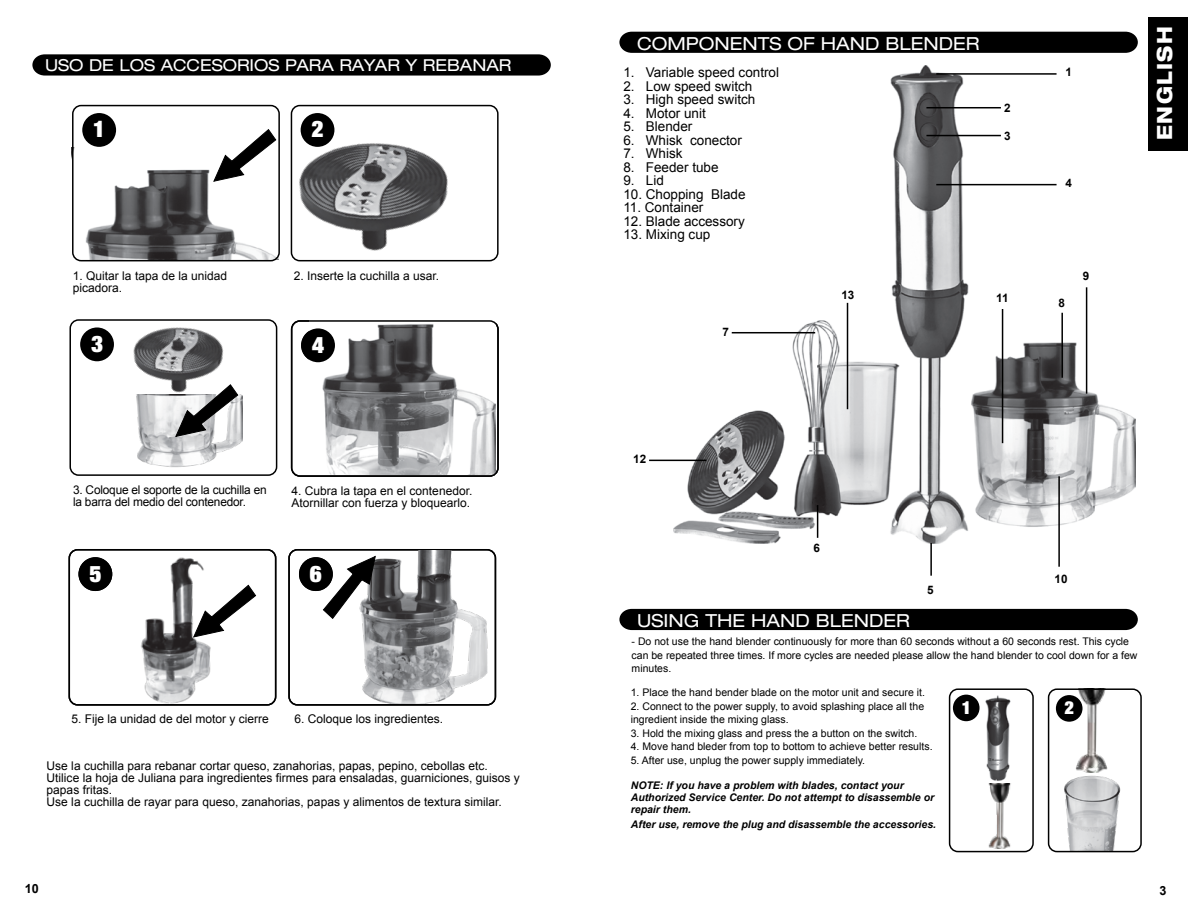
<style>
.page{position:relative;width:1188px;height:918px;background:#fff}
.page>*{position:absolute;margin:0;border:0;box-sizing:border-box;transform-origin:0 0}
.t1{font:900 expanded 22.95px "Helvetica Neue";color:#fff}
.t2{font:800 expanded 21px "Helvetica Neue";letter-spacing:.075em;color:#fff;scale:.86 1}
.t3{font:expanded 18px "Helvetica Neue";color:#fff}
.t4{font:900 expanded 18px "Helvetica Neue";color:#fff}
.t5{font:expanded 16.5px "Helvetica Neue";color:#fff}
.t6{font:13.5px "Arial";color:#000}
.t7{font:700 12.6px "Arial";color:#000}
.t8{font:12px/12px "Arial";color:#000}
.t9{font:700 11.7px "Arial";color:#000}
.t10{font:10.5px/13.5px "Arial";color:#000}
.t11{font:italic 700 10.5px/12px "Arial";color:#000}
</style>
<div class="page">
<img style="left:673px;top:66px;width:463px;height:478px">
<div style="left:619px;top:32px;width:519px;height:21px;background:#000"></div>
<div style="left:1148px;top:17px;width:40px;height:133px;background:#000"></div>
<div style="left:619px;top:609px;width:519px;height:21px;background:#000"></div>
<hr style="left:817px;top:505px;width:1px;height:33px;background:#000">
<hr style="left:930px;top:543px;width:2px;height:33px;background:#000">
<hr style="left:1058px;top:476px;width:2px;height:91px;background:#000">
<hr style="left:847px;top:303px;width:1px;height:106px;background:#000">
<hr style="left:1086px;top:287px;width:1px;height:107px;background:#000">
<hr style="left:1061px;top:313px;width:2px;height:65px;background:#000">
<hr style="left:1002px;top:309px;width:1px;height:134px;background:#000">
<hr style="left:732px;top:332px;width:83px;height:1px;background:#000">
<hr style="left:936px;top:73px;width:121px;height:2px;background:#000">
<hr style="left:936px;top:184px;width:121px;height:1px;background:#000">
<hr style="left:926px;top:107px;width:75px;height:1px;background:#000">
<hr style="left:926px;top:135px;width:75px;height:1px;background:#000">
<hr style="left:649px;top:460px;width:57px;height:1px;background:#000">
<img style="left:1064px;top:691px;width:41px;height:70px">
<img style="left:1047px;top:761px;width:74px;height:91px">
<img style="left:988px;top:784px;width:23px;height:64px">
<div style="left:1048px;top:688px;width:94px;height:164px;border:2px solid #000;border-radius:8px"></div>
<div style="left:949px;top:688px;width:85px;height:164px;border:2px solid #000;border-radius:8px"></div>
<div style="left:1056px;top:695px;width:27px;height:27px;background:#000;border-radius:50%"></div>
<img style="left:985px;top:695px;width:26px;height:86px">
<div style="left:953px;top:695px;width:27px;height:26px;background:#000;border-radius:50%"></div>
<img style="left:72px;top:169px;width:191px;height:89px">
<img style="left:263px;top:104px;width:235px;height:158px">
<img style="left:112px;top:327px;width:130px;height:68px">
<img style="left:309px;top:323px;width:186px;height:151px">
<div style="left:291px;top:320px;width:208px;height:157px;border:2px solid #000;border-radius:8px"></div>
<div style="left:69px;top:549px;width:207px;height:157px;border:2px solid #000;border-radius:8px"></div>
<div style="left:288px;top:549px;width:208px;height:157px;border:2px solid #000;border-radius:8px"></div>
<div style="left:301px;top:328px;width:34px;height:34px;background:#000;border-radius:50%"></div>
<div style="left:78px;top:557px;width:34px;height:34px;background:#000;border-radius:50%"></div>
<div style="left:299px;top:557px;width:34px;height:34px;background:#000;border-radius:50%"></div>
<img style="left:113px;top:557px;width:113px;height:149px">
<svg style="left:193px;top:585px;width:63px;height:53px"></svg>
<div style="left:72px;top:105px;width:208px;height:156px;border:2px solid #000;border-radius:8px"></div>
<div style="left:291px;top:105px;width:208px;height:156px;border:2px solid #000;border-radius:8px"></div>
<div style="left:69px;top:319px;width:208px;height:157px;border:2px solid #000;border-radius:8px"></div>
<div style="left:82px;top:113px;width:34px;height:34px;background:#000;border-radius:50%"></div>
<div style="left:301px;top:113px;width:33px;height:34px;background:#000;border-radius:50%"></div>
<div style="left:80px;top:327px;width:34px;height:34px;background:#000;border-radius:50%"></div>
<svg style="left:213px;top:129px;width:63px;height:53px"></svg>
<img style="left:136px;top:395px;width:107px;height:73px">
<svg style="left:175px;top:384px;width:63px;height:53px"></svg>
<svg style="left:32px;top:54px;width:519px;height:22px;background:#0c0c0c"></svg>
<img style="left:333px;top:550px;width:164px;height:153px">
<svg style="left:323px;top:556px;width:53px;height:63px"></svg>
<h3 class="t5" style="left:45px;top:55px;width:468px">USO DE LOS ACCESORIOS PARA RAYAR Y REBANAR</h3>
<h1 class="t1" style="left:93px;top:115px;width:13px">1</h1>
<h1 class="t1" style="left:312px;top:115px;width:13px">2</h1>
<p class="t8" style="left:73px;top:269px;width:156px">1. Quitar la tapa de la unidad picadora.</p>
<p class="t8" style="left:294px;top:269px;width:147px">2. Inserte la cuchilla a usar.</p>
<h1 class="t1" style="left:91px;top:329px;width:13px">3</h1>
<h1 class="t1" style="left:312px;top:330px;width:13px">4</h1>
<p class="t8" style="left:73px;top:484px;width:195px">3. Coloque el soporte de la cuchilla en la barra del medio del contenedor.</p>
<p class="t8" style="left:292px;top:485px;width:182px">4. Cubra la tapa en el contenedor.<br>Atornillar con fuerza y bloquearlo.</p>
<h1 class="t1" style="left:89px;top:559px;width:13px">5</h1>
<h1 class="t1" style="left:310px;top:559px;width:13px">6</h1>
<p class="t8" style="left:71px;top:713px;width:199px">5. Fije la unidad de del motor y cierre</p>
<p class="t8" style="left:294px;top:713px;width:150px">6. Coloque los ingredientes.</p>
<p class="t8" style="left:47px;top:759px;width:475px">Use la cuchilla para rebanar cortar queso, zanahorias, papas, pepino, cebollas etc.<br>Utilice la hoja de Juliana para ingredientes firmes para ensaladas, guarniciones, guisos y papas fritas.<br>Use la cuchilla de rayar para queso, zanahorias, papas y alimentos de textura similar.</p>
<h3 class="t3" style="left:637px;top:32px;width:344px">COMPONENTS OF HAND BLENDER</h3>
<p class="t6" style="left:623px;top:64px;width:157px">1. Variable speed control</p>
<p class="t6" style="left:623px;top:77px;width:131px">2. Low speed switch</p>
<p class="t6" style="left:623px;top:91px;width:134px">3. High speed switch</p>
<p class="t6" style="left:623px;top:104px;width:84px">4. Motor unit</p>
<p class="t6" style="left:623px;top:118px;width:71px">5. Blender</p>
<p class="t6" style="left:623px;top:131px;width:120px">6. Whisk conector</p>
<p class="t6" style="left:623px;top:145px;width:61px">7. Whisk</p>
<p class="t6" style="left:623px;top:158px;width:97px">8. Feeder tube</p>
<p class="t6" style="left:623px;top:172px;width:42px">9. Lid</p>
<p class="t6" style="left:623px;top:185px;width:124px">10. Chopping Blade</p>
<p class="t6" style="left:623px;top:199px;width:82px">11. Container</p>
<p class="t6" style="left:623px;top:212px;width:123px">12. Blade accessory</p>
<p class="t6" style="left:623px;top:226px;width:89px">13. Mixing cup</p>
<p class="t9" style="left:1004px;top:100px;width:8px">2</p>
<p class="t9" style="left:1004px;top:128px;width:8px">3</p>
<p class="t9" style="left:723px;top:325px;width:8px">7</p>
<p class="t9" style="left:841px;top:287px;width:14px">13</p>
<p class="t9" style="left:996px;top:291px;width:14px">11</p>
<p class="t9" style="left:1065px;top:65px;width:8px">1</p>
<p class="t9" style="left:1065px;top:175px;width:8px">4</p>
<p class="t9" style="left:1059px;top:295px;width:8px">8</p>
<p class="t9" style="left:1083px;top:268px;width:8px">9</p>
<h2 class="t2" style="left:1151px;top:140px;width:133px;rotate:-90deg">ENGLISH</h2>
<p class="t9" style="left:633px;top:451px;width:14px">12</p>
<p class="t9" style="left:814px;top:540px;width:8px">6</p>
<h3 class="t3" style="left:637px;top:610px;width:274px">USING THE HAND BLENDER</h3>
<p class="t9" style="left:927px;top:582px;width:8px">5</p>
<p class="t9" style="left:1055px;top:571px;width:14px">10</p>
<p class="t10" style="left:632px;top:635px;width:507px">- Do not use the hand blender continuously for more than 60 seconds without a 60 seconds rest. This cycle can be repeated three times. If more cycles are needed please allow the hand blender to cool down for a few minutes.</p>
<p class="t10" style="left:631px;top:686px;width:296px">1. Place the hand bender blade on the motor unit and secure it.</p>
<p class="t10" style="left:631px;top:699px;width:295px">2. Connect to the power supply, to avoid splashing place all the ingredient inside the mixing glass.</p>
<p class="t10" style="left:631px;top:726px;width:288px">3. Hold the mixing glass and press the a button on the switch.</p>
<p class="t10" style="left:631px;top:740px;width:303px">4. Move hand bleder from top to bottom to achieve better results.</p>
<p class="t10" style="left:631px;top:753px;width:236px">5. After use, unplug the power supply immediately.</p>
<p class="t11" style="left:631px;top:780px;width:305px">NOTE: If you have a problem with blades, contact your<br>Authorized Service Center. Do not attempt to disassemble or repair them.</p>
<p class="t11" style="left:631px;top:818px;width:307px">After use, remove the plug and disassemble the accessories.</p>
<h3 class="t4" style="left:962px;top:696px;width:11px">1</h3>
<h3 class="t4" style="left:1065px;top:696px;width:11px">2</h3>
<p class="t7" style="left:25px;top:881px;width:16px">10</p>
<p class="t7" style="left:1160px;top:882px;width:9px">3</p>
</div>
